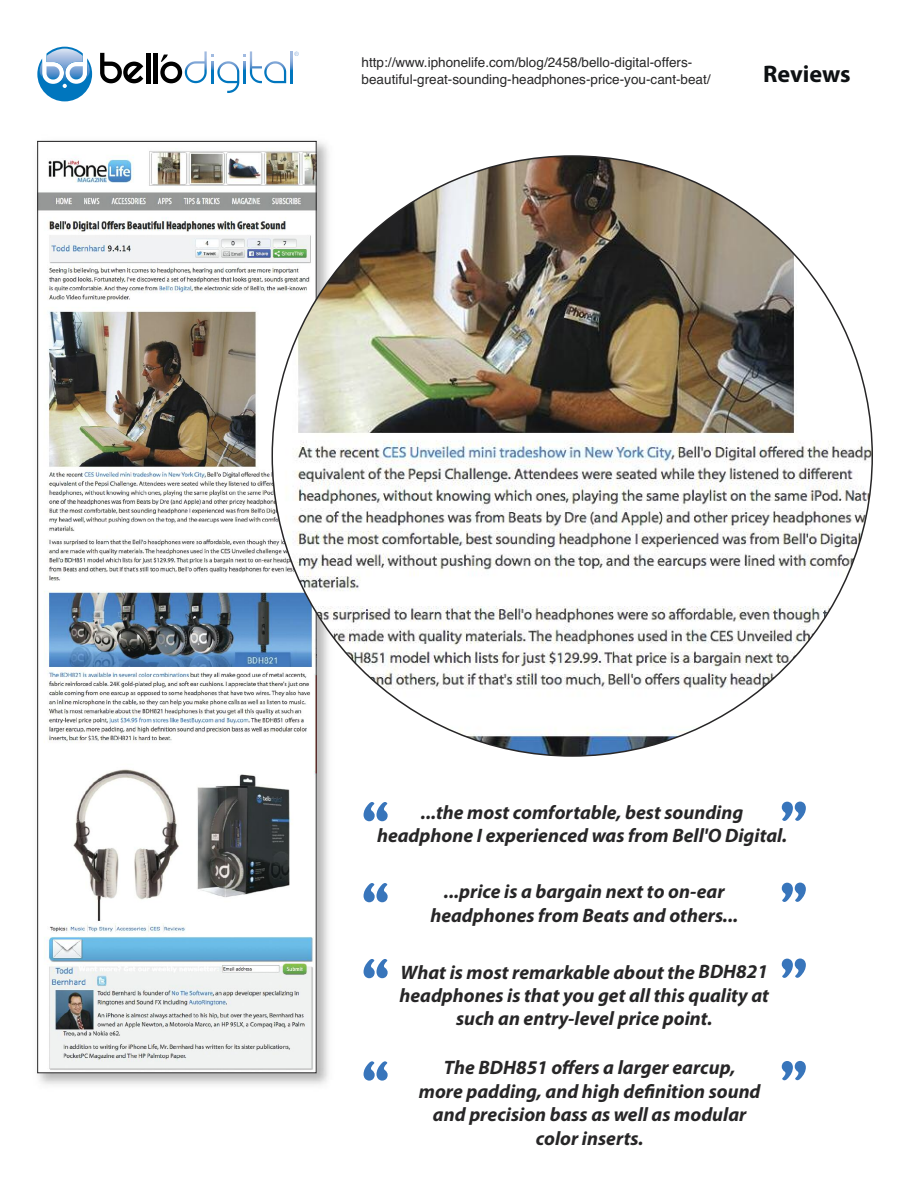
<style>
.page{position:relative;width:918px;height:1188px;background:#fff}
.page>*{position:absolute;margin:0;border:0;box-sizing:border-box;transform-origin:0 0}
.t1{font:900 50.1px "Cooper";color:#3875bb}
.t2{font:700 24px "Myriad Pro";letter-spacing:-.005em;color:#0e1113}
.t3{font:italic 700 19.5px/23.4px "Myriad Pro";color:#272627;text-align:center}
.t4{font:13.5px/16.2px "Helvetica";color:#272627}
</style>
<div class="page">
<svg style="left:37px;top:47px;width:55px;height:54px"></svg>
<img style="left:47px;top:49px;width:44px;height:33px">
<img style="left:39px;top:62px;width:4px;height:16px">
<svg style="left:100px;top:53px;width:43px;height:30px"></svg>
<hr style="left:146px;top:53px;width:4px;height:30px;background:#000">
<div style="left:153px;top:53px;width:5px;height:30px;background:#000"></div>
<svg style="left:294px;top:52px;width:5px;height:4px"></svg>
<svg style="left:290px;top:51px;width:3px;height:32px"></svg>
<svg style="left:160px;top:51px;width:126px;height:42px"></svg>
<img style="left:39px;top:148px;width:276px;height:923px">
<img style="left:272px;top:155px;width:601px;height:602px">
<p class="t4" style="left:362px;top:55px;width:350px">http://www.iphonelife.com/blog/2458/bello-digital-offers&shy;beautiful-great-sounding-headphones-price-you-cant-beat/</p>
<p class="t2" style="left:763px;top:65px;width:89px">Reviews</p>
<h1 class="t1" style="left:808px;top:833px;width:30px;rotate:180deg">“</h1>
<h1 class="t1" style="left:361px;top:789px;width:29px">“</h1>
<p class="t3" style="left:377px;top:826px;width:412px">headphone I experienced was from Bell'O Digital.</p>
<p class="t3" style="left:421px;top:802px;width:324px">...the most comfortable, best sounding</p>
<h1 class="t1" style="left:361px;top:870px;width:29px">“</h1>
<p class="t3" style="left:444px;top:882px;width:282px">...price is a bargain next to on-ear</p>
<p class="t3" style="left:430px;top:905px;width:309px">headphones from Beats and others...</p>
<h1 class="t1" style="left:808px;top:914px;width:30px;rotate:180deg">“</h1>
<h1 class="t1" style="left:361px;top:946px;width:29px">“</h1>
<h1 class="t1" style="left:808px;top:990px;width:30px;rotate:180deg">“</h1>
<p class="t3" style="left:400px;top:962px;width:371px">What is most remarkable about the BDH821 headphones is that you get all this quality at such an entry-level price point.</p>
<p class="t3" style="left:419px;top:1058px;width:343px">The BDH851 offers a larger earcup,<br>more padding, and high definition sound and precision bass as well as modular color inserts.</p>
<h1 class="t1" style="left:361px;top:1049px;width:29px">“</h1>
<h1 class="t1" style="left:808px;top:1093px;width:30px;rotate:180deg">“</h1>
</div>
